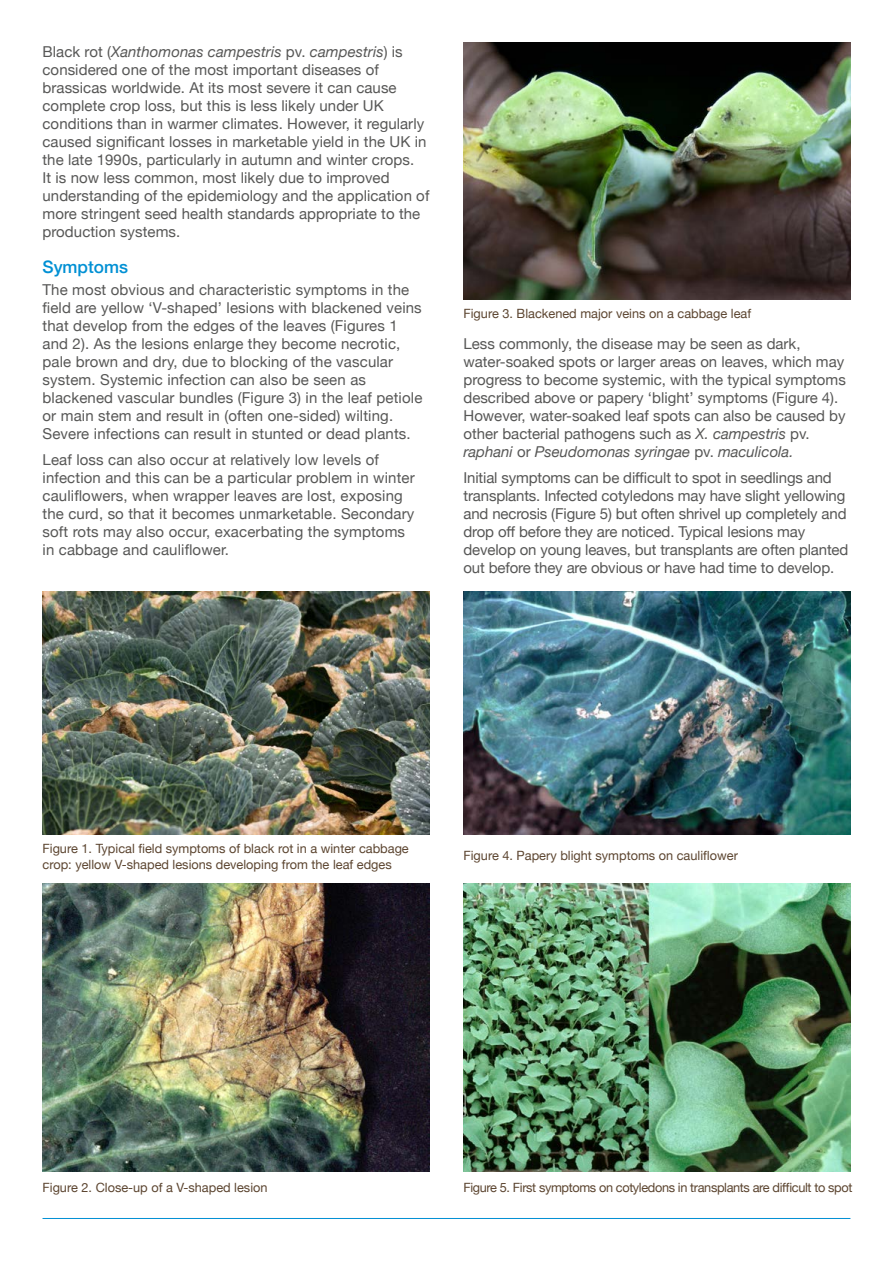
<style>
.page{position:relative;width:893px;height:1263px;background:#fff}
.page>*{position:absolute;margin:0;border:0;box-sizing:border-box;transform-origin:0 0}
.BLUE_SUB_HEADING_1{font:500 17.25px "Helvetica Neue";color:#0090d4}
.MAIN_BODY{font:15px/18px "Helvetica Neue";letter-spacing:.005em;color:#575756}
.MAIN_CAPTION{font:12.75px/15.3px "Helvetica Neue";color:#5c4530}
.MAIN_CAPTION-2{font:12.75px "Helvetica Neue";letter-spacing:-.03em;color:#5c4530}
.s1{font-style:italic}
</style>
<div class="page">
<hr style="left:43px;top:1218px;width:807px;height:1px;background:#0090d4">
<img style="left:43px;top:591px;width:386px;height:244px">
<img style="left:43px;top:883px;width:386px;height:289px">
<img style="left:463px;top:43px;width:387px;height:256px">
<img style="left:463px;top:591px;width:387px;height:244px">
<img style="left:463px;top:883px;width:387px;height:289px">
<p class="MAIN_BODY" style="left:43px;top:43px;width:388px">Black rot (<span class="s1">Xanthomonas campestris</span> pv. <span class="s1">campestris</span>) is considered one of the most important diseases of brassicas worldwide. At its most severe it can cause complete crop loss, but this is less likely under UK conditions than in warmer climates. However, it regularly caused significant losses in marketable yield in the UK in the late 1990s, particularly in autumn and winter crops.<br>It is now less common, most likely due to improved understanding of the epidemiology and the application of more stringent seed health standards appropriate to the production systems.</p>
<p class="BLUE_SUB_HEADING_1" style="left:43px;top:253px;width:87px">Symptoms</p>
<p class="MAIN_BODY" style="left:43px;top:281px;width:381px">The most obvious and characteristic symptoms in the field are yellow ‘V-shaped’ lesions with blackened veins that develop from the edges of the leaves (Figures 1 and 2). As the lesions enlarge they become necrotic, pale brown and dry, due to blocking of the vascular system. Systemic infection can also be seen as blackened vascular bundles (Figure 3) in the leaf petiole or main stem and result in (often one-sided) wilting.<br>Severe infections can result in stunted or dead plants.</p>
<p class="MAIN_BODY" style="left:43px;top:452px;width:374px">Leaf loss can also occur at relatively low levels of infection and this can be a particular problem in winter cauliflowers, when wrapper leaves are lost, exposing the curd, so that it becomes unmarketable. Secondary soft rots may also occur, exacerbating the symptoms in cabbage and cauliflower.</p>
<p class="MAIN_CAPTION" style="left:463px;top:306px;width:289px">Figure 3. Blackened major veins on a cabbage leaf</p>
<p class="MAIN_BODY" style="left:463px;top:335px;width:384px">Less commonly, the disease may be seen as dark, water-soaked spots or larger areas on leaves, which may progress to become systemic, with the typical symptoms described above or papery ‘blight’ symptoms (Figure 4).<br>However, water-soaked leaf spots can also be caused by other bacterial pathogens such as <span class="s1">X. campestris</span> pv. <span class="s1">raphani</span> or <span class="s1">Pseudomonas syringae</span> pv. <span class="s1">maculicola.</span></p>
<p class="MAIN_BODY" style="left:463px;top:470px;width:386px">Initial symptoms can be difficult to spot in seedlings and transplants. Infected cotyledons may have slight yellowing and necrosis (Figure 5) but often shrivel up completely and drop off before they are noticed. Typical lesions may develop on young leaves, but transplants are often planted out before they are obvious or have had time to develop.</p>
<p class="MAIN_CAPTION" style="left:43px;top:842px;width:368px">Figure 1. Typical field symptoms of black rot in a winter cabbage crop: yellow V-shaped lesions developing from the leaf edges</p>
<p class="MAIN_CAPTION" style="left:463px;top:848px;width:276px">Figure 4. Papery blight symptoms on cauliflower</p>
<p class="MAIN_CAPTION" style="left:43px;top:1180px;width:227px">Figure 2. Close-up of a V-shaped lesion</p>
<p class="MAIN_CAPTION-2" style="left:463px;top:1178px;width:390px">Figure 5. First symptoms on cotyledons in transplants are difficult to spot</p>
</div>
